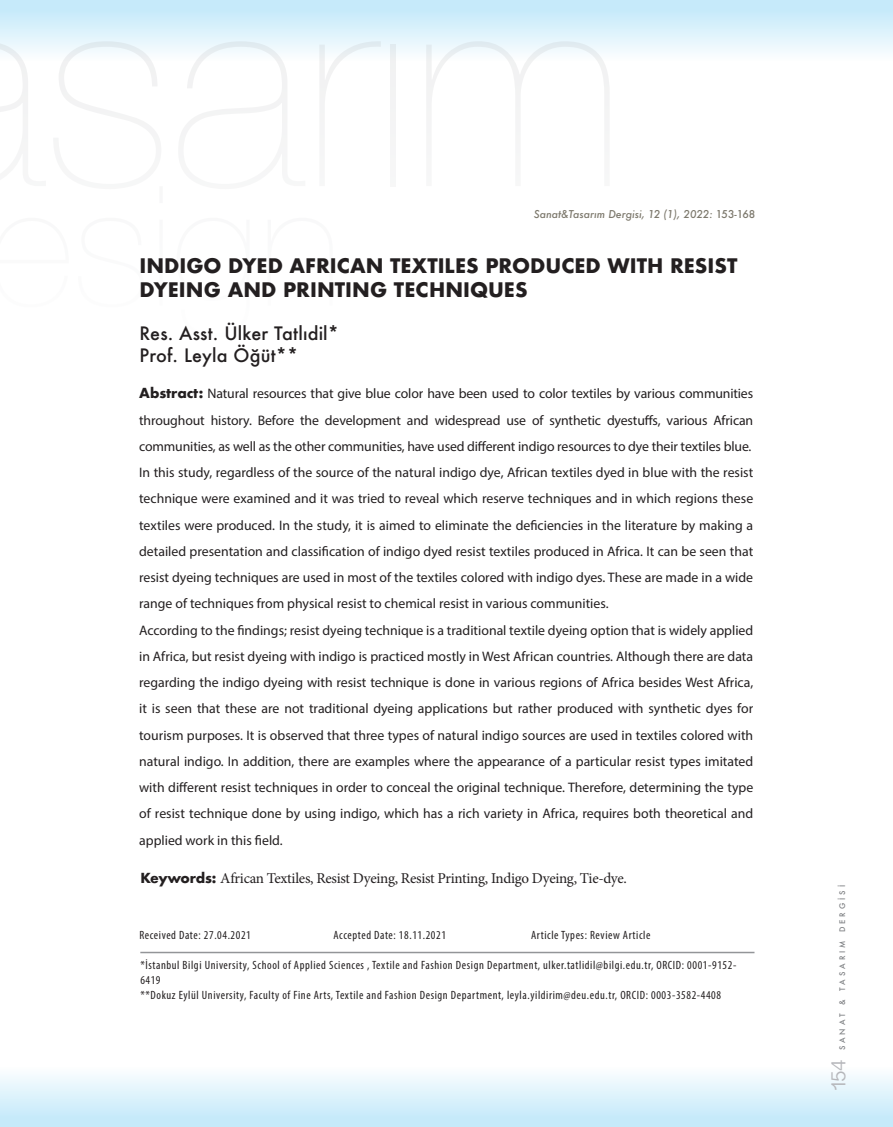
<style>
.page{position:relative;width:893px;height:1127px;background:#fff}
.page>*{position:absolute;margin:0;border:0;box-sizing:border-box;transform-origin:0 0}
.t1{font:700 19.5px/23.4px "Futura";color:#231f20}
.t2{font:500 18px/21.6px "Futura";letter-spacing:.01em;color:#231f20}
.t3{font:18px "Oriya Sangam MN";color:#b6b7bb}
.t4{font:15px "Minion Pro";letter-spacing:-.02em;color:#231f20}
.t5{font:13.8px/26.2px "Myriad Pro";color:#231f20}
.t6{font:condensed 12px/15px "Myriad Pro";letter-spacing:.05em;color:#231f20}
.t7{font:italic 500 10.5px "Futura";color:#7d796d}
.t8{font:500 7.5px "Futura";letter-spacing:.4em;color:#808285}
.s1{font-style:normal}
.s2{font-family:"Futura";font-weight:700;font-size:13.5px}
</style>
<div class="page">
<div style="left:0;top:1045px;width:893px;height:82px;background:linear-gradient(to bottom,#fff,#c3e9fa)"></div>
<div style="left:0;top:0;width:893px;height:81px;background:linear-gradient(to bottom,#c0e8f9,#fff)"></div>
<svg style="left:178px;top:41px;width:127px;height:99px"></svg>
<svg style="left:319px;top:41px;width:62px;height:97px"></svg>
<div style="left:390px;top:45px;width:6px;height:141px;background:#f4f4f4"></div>
<svg style="left:426px;top:41px;width:184px;height:95px"></svg>
<svg style="left:0;top:41px;width:163px;height:101px"></svg>
<hr style="left:140px;top:952px;width:614px;height:1px;background:#939598">
<p class="t7" style="left:534px;top:207px;width:223px">Sanat&amp;Tasarım Dergisi, 12 (1), 2022: <span class="s1">153-168</span></p>
<h1 class="t1" style="left:139px;top:254px;width:600px">INDIGO DYED AFRICAN TEXTILES PRODUCED WITH RESIST<br>DYEING AND PRINTING TECHNIQUES</h1>
<h2 class="t2" style="left:139px;top:322px;width:201px">Res. Asst. Ülker Tatlıdil*<br>Prof. Leyla Öğüt**</h2>
<p class="t5" style="left:139px;top:380px;width:616px"><span class="s2">Abstract:</span> Natural resources that give blue color have been used to color textiles by various communities throughout history. Before the development and widespread use of synthetic dyestuffs, various African communities, as well as the other communities, have used different indigo resources to dye their textiles blue.<br>In this study, regardless of the source of the natural indigo dye, African textiles dyed in blue with the resist technique were examined and it was tried to reveal which reserve techniques and in which regions these textiles were produced. In the study, it is aimed to eliminate the deficiencies in the literature by making a detailed presentation and classification of indigo dyed resist textiles produced in Africa. It can be seen that resist dyeing techniques are used in most of the textiles colored with indigo dyes. These are made in a wide range of techniques from physical resist to chemical resist in various communities.<br>According to the findings; resist dyeing technique is a traditional textile dyeing option that is widely applied in Africa, but resist dyeing with indigo is practiced mostly in West African countries. Although there are data regarding the indigo dyeing with resist technique is done in various regions of Africa besides West Africa, it is seen that these are not traditional dyeing applications but rather produced with synthetic dyes for tourism purposes. It is observed that three types of natural indigo sources are used in textiles colored with natural indigo. In addition, there are examples where the appearance of a particular resist types imitated with different resist techniques in order to conceal the original technique. Therefore, determining the type of resist technique done by using indigo, which has a rich variety in Africa, requires both theoretical and applied work in this field.</p>
<p class="t4" style="left:140px;top:868px;width:488px"><span class="s2">Keywords:</span> African Textiles, Resist Dyeing, Resist Printing, Indigo Dyeing, Tie-dye.</p>
<p class="t6" style="left:139px;top:927px;width:113px">Received Date: 27.04.2021</p>
<p class="t6" style="left:333px;top:927px;width:114px">Accepted Date: 18.11.2021</p>
<p class="t6" style="left:531px;top:927px;width:121px">Article Types: Review Article</p>
<p class="t6" style="left:140px;top:957px;width:597px">*İstanbul Bilgi University, School of Applied Sciences , Textile and Fashion Design Department, ulker.tatlidil@bilgi.edu.tr, ORCID: 0001-9152-<br>6419<br>**Dokuz Eylül University, Faculty of Fine Arts, Textile and Fashion Design Department, leyla.yildirim@deu.edu.tr, ORCID: 0003-3582-4408</p>
<p class="t8" style="left:837px;top:1050px;width:167px;rotate:-90deg">SANAT &amp; TASARIM DERGİSİ</p>
<h2 class="t3" style="left:826px;top:1092px;width:35px;rotate:-90deg">154</h2>
</div>
